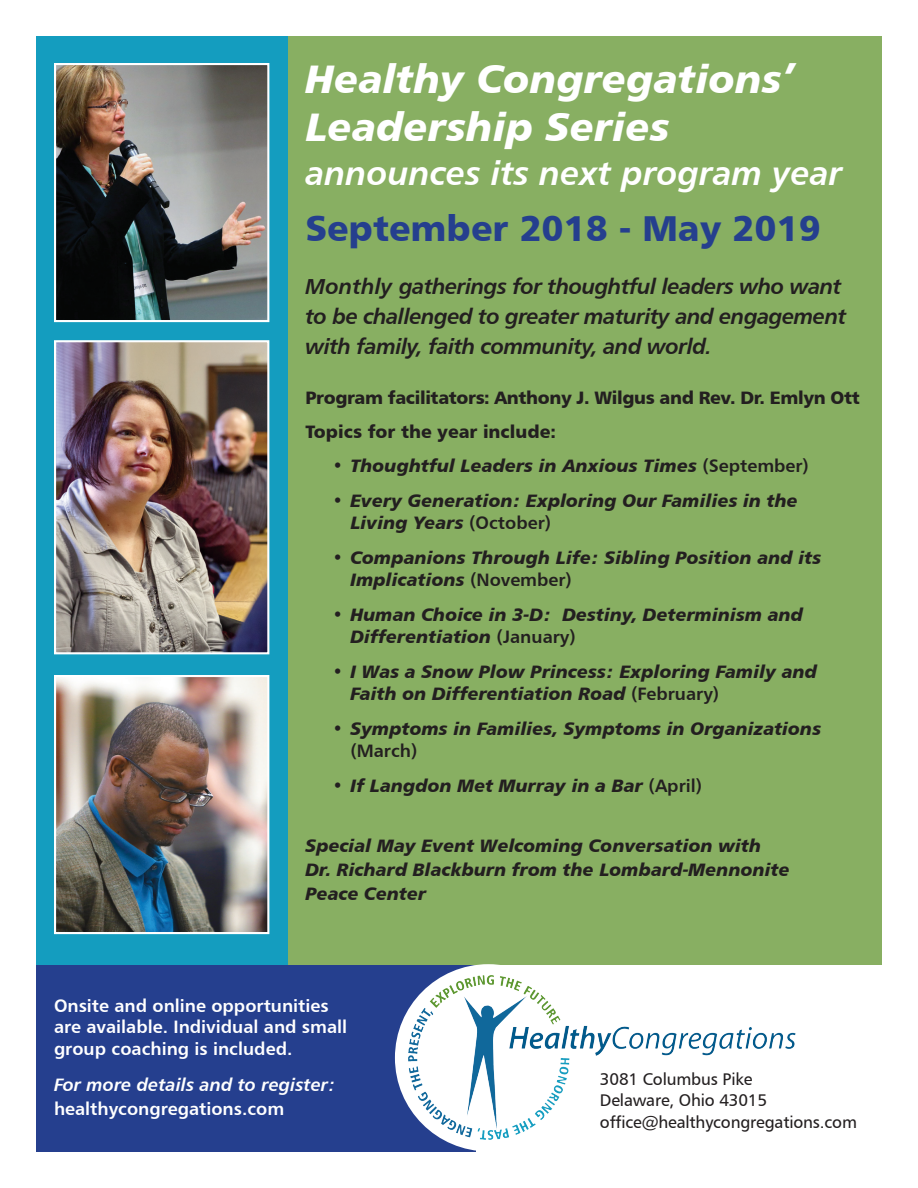
<style>
.page{position:relative;width:918px;height:1188px;background:#fff}
.page>*{position:absolute;margin:0;border:0;box-sizing:border-box;transform-origin:0 0}
.t1{font:39.9px/47.8px "Humanist 777 BT Black Italic B";color:#fff}
.t2{font:36px "Humanist 777 BT Black B";color:#253f8e}
.t3{font:33.75px "Humanist 777 BT Bold Italic B";color:#fff}
.t4{font:21.75px/30px "Humanist 777 BT Bold Italic B";letter-spacing:-.025em;color:#231f20}
.t5{font:18px/22.5px "Humanist 777 BT Black Italic B";color:#231f20}
.t6{font:18px/21.6px "Humanist 777 BT Bold B";color:#fff}
.t7{font:18px "Humanist 777 BT Black B";letter-spacing:-.02em;color:#231f20}
.t8{font:18px/24.2px "Humanist 777 BT Bold Italic B";color:#fff}
.t9{font:18px "Humanist 777 BT Black B";color:#231f20}
.t10{font:16.95px/21.8px "Humanist 777 BT Roman B";letter-spacing:-.01em;color:#231f20}
.s1{font-family:"Humanist 777 BT Bold B"}
</style>
<div class="page">
<div style="left:37px;top:37px;width:845px;height:928px;background:#88af62"></div>
<div style="left:36px;top:37px;width:251px;height:1115px;background:#149dbf"></div>
<img style="left:57px;top:66px;width:209px;height:253px">
<div style="left:54px;top:63px;width:215px;height:259px;border:2px solid #fff"></div>
<img style="left:57px;top:343px;width:209px;height:308px">
<div style="left:54px;top:340px;width:215px;height:314px;border:2px solid #fff"></div>
<div style="left:36px;top:965px;width:440px;height:186px;background:#253f8e"></div>
<div style="left:395px;top:964px;width:187px;height:187px;background:#fff;border-radius:50%"></div>
<img style="left:408px;top:975px;width:388px;height:165px">
<img style="left:57px;top:678px;width:209px;height:253px">
<div style="left:54px;top:675px;width:215px;height:259px;border:2px solid #fff"></div>
<p class="t1" style="left:305px;top:54px;width:491px">Healthy Congregations’<br>Leadership Series</p>
<p class="t3" style="left:305px;top:151px;width:539px">announces its next program year</p>
<p class="t2" style="left:305px;top:205px;width:517px">September 2018 - May 2019</p>
<p class="t4" style="left:305px;top:271px;width:543px">Monthly gatherings for thoughtful leaders who want to be challenged to greater maturity and engagement with family, faith community, and world.</p>
<p class="t7" style="left:305px;top:386px;width:556px">Program facilitators: Anthony J. Wilgus and Rev. Dr. Emlyn Ott</p>
<p class="t9" style="left:305px;top:420px;width:252px">Topics for the year include:</p>
<p class="t5" style="left:332px;top:454px;width:478px">• Thoughtful Leaders in Anxious Times <span class="s1">(September)</span></p>
<p class="t5" style="left:350px;top:489px;width:449px;text-indent:-18px">• Every Generation: Exploring Our Families in the<br>Living Years <span class="s1">(October)</span></p>
<p class="t5" style="left:350px;top:546px;width:472px;text-indent:-18px">• Companions Through Life: Sibling Position and its<br>Implications <span class="s1">(November)</span></p>
<p class="t5" style="left:350px;top:603px;width:454px;text-indent:-18px">• Human Choice in 3-D: Destiny, Determinism and<br>Differentiation <span class="s1">(January)</span></p>
<p class="t5" style="left:350px;top:660px;width:468px;text-indent:-18px">• I Was a Snow Plow Princess: Exploring Family and<br>Faith on Differentiation Road <span class="s1">(February)</span></p>
<p class="t5" style="left:350px;top:717px;width:472px;text-indent:-18px">• Symptoms in Families, Symptoms in Organizations <span class="s1">(March)</span></p>
<p class="t5" style="left:332px;top:774px;width:371px">• If Langdon Met Murray in a Bar <span class="s1">(April)</span></p>
<p class="t5" style="left:305px;top:833px;width:486px;line-height:24px">Special May Event Welcoming Conversation with<br>Dr. Richard Blackburn from the Lombard-Mennonite<br>Peace Center</p>
<p class="t6" style="left:54px;top:994px;width:295px">Onsite and online opportunities are available. Individual and small group coaching is included.</p>
<p class="t8" style="left:54px;top:1072px;width:283px">For more details and to register: <span class="s1">healthycongregations.com</span></p>
<p class="t10" style="left:600px;top:1067px;width:169px">3081 Columbus Pike<br>Delaware, Ohio 43015</p>
<p class="t10" style="left:600px;top:1111px;width:258px">office@healthycongregations.com</p>
</div>
